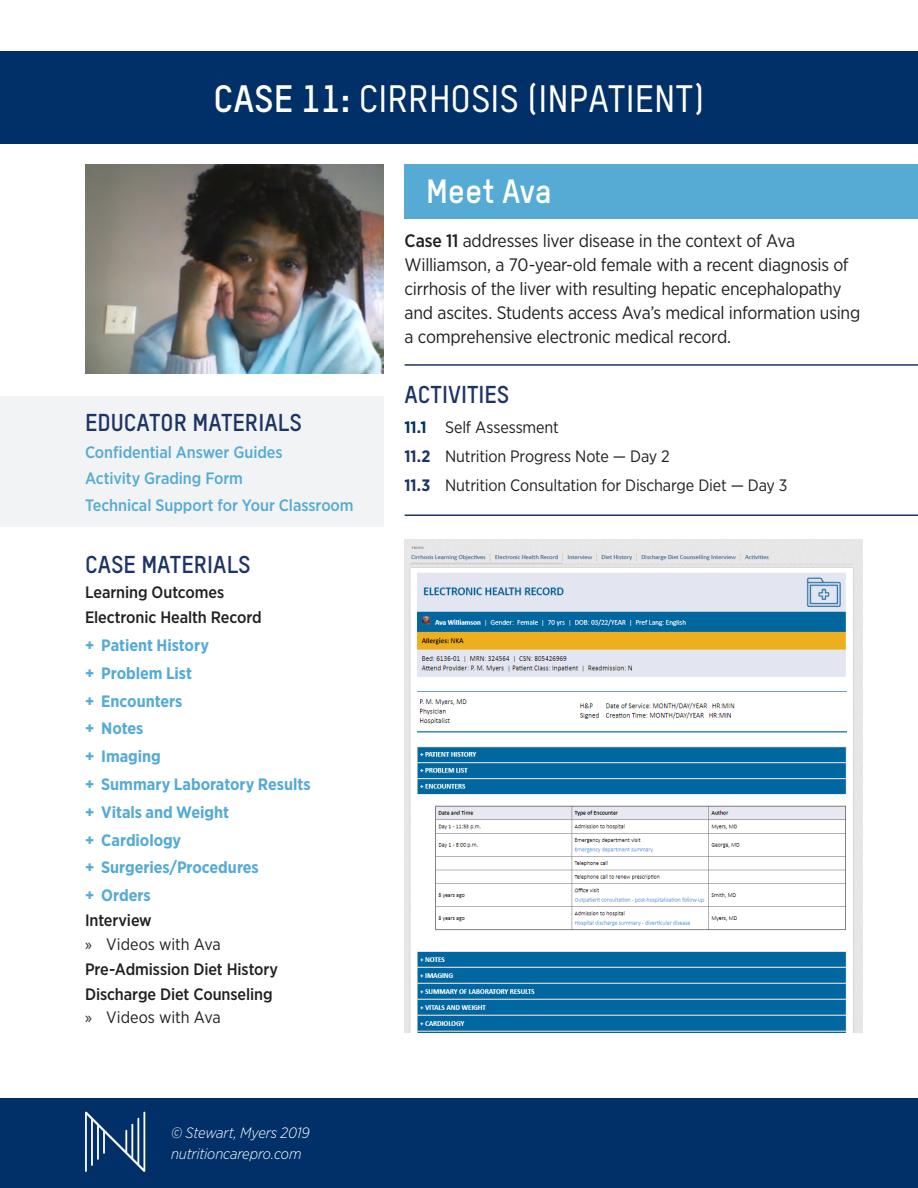
<style>
.page{position:relative;width:918px;height:1188px;background:#fff}
.page>*{position:absolute;margin:0;border:0;box-sizing:border-box;transform-origin:0 0}
.t1{font:500 37.5px "TSTAR";color:#fff}
._01_Head_02_MR{font:700 33px "TSTAR";color:#fff}
.t2{font:700 24px "TSTAR";color:#1d3465}
._02_BTxt{font:18px/24px "Gotham Narrow";letter-spacing:-.015em;color:#231f20}
._02_BTxt-2{font:700 16.5px "Gotham Narrow";letter-spacing:-.005em;color:#55abd4}
._02_BTxt-3{font:16.5px "Gotham Narrow";letter-spacing:-.01em;color:#231f20}
._02_BTxt-4{font:500 16.5px "Gotham Narrow";letter-spacing:-.005em;color:#231f20}
._02_BTxt-5{font:500 16.5px "Gotham Narrow";letter-spacing:-.005em;color:#55abd4}
.t3{font:italic 300 15px/20.1px "Gotham Narrow";letter-spacing:-.01em;color:#fff}
.s1{font-weight:700}
.s2{font-family:"Myriad Pro"}
.s3{font-weight:500}
.s4{font-weight:700;color:#003067}
.s5{font-weight:700;color:#1d3465}
</style>
<div class="page">
<div style="left:0;top:1098px;width:918px;height:90px;background:#003067"></div>
<svg style="left:85px;top:1112px;width:60px;height:60px"></svg>
<div style="left:0;top:51px;width:918px;height:93px;background:#003067"></div>
<div style="left:405px;top:165px;width:513px;height:54px;background:#55abd4"></div>
<div style="left:0;top:396px;width:383px;height:131px;background:#f2f3f4"></div>
<hr style="left:405px;top:364px;width:513px;height:2px;background:#1d3465">
<hr style="left:405px;top:514px;width:513px;height:2px;background:#1d3465">
<img style="left:85px;top:165px;width:298px;height:208px">
<img style="left:405px;top:539px;width:458px;height:494px">
<p class="t1" style="left:214px;top:75px;width:492px"><span class="s1">CASE 11:</span> CIRRHOSIS (INPATIENT)</p>
<p class="_01_Head_02_MR" style="left:426px;top:170px;width:128px">Meet Ava</p>
<p class="t2" style="left:85px;top:408px;width:218px">EDUCATOR MATERIALS</p>
<p class="_02_BTxt-5" style="left:85px;top:442px;width:199px">Confidential Answer Guides</p>
<p class="_02_BTxt-5" style="left:85px;top:468px;width:159px">Activity Grading Form</p>
<p class="_02_BTxt-5" style="left:85px;top:495px;width:270px">Technical Support for Your Classroom</p>
<p class="t2" style="left:85px;top:549px;width:167px">CASE MATERIALS</p>
<p class="_02_BTxt-4" style="left:85px;top:582px;width:141px">Learning Outcomes</p>
<p class="_02_BTxt-4" style="left:85px;top:607px;width:178px">Electronic Health Record</p>
<p class="_02_BTxt-2" style="left:85px;top:635px;width:126px">+ Patient History</p>
<p class="_02_BTxt-2" style="left:85px;top:662px;width:109px">+ Problem List</p>
<p class="_02_BTxt-2" style="left:85px;top:690px;width:99px">+ Encounters</p>
<p class="_02_BTxt-2" style="left:85px;top:718px;width:60px">+ Notes</p>
<p class="_02_BTxt-2" style="left:85px;top:746px;width:77px">+ Imaging</p>
<p class="_02_BTxt-2" style="left:85px;top:774px;width:227px">+ Summary Laboratory Results</p>
<p class="_02_BTxt-2" style="left:85px;top:801px;width:145px">+ Vitals and Weight</p>
<p class="_02_BTxt-2" style="left:85px;top:829px;width:98px">+ Cardiology</p>
<p class="_02_BTxt-2" style="left:85px;top:857px;width:175px">+ Surgeries/Procedures</p>
<p class="_02_BTxt-2" style="left:85px;top:885px;width:67px">+ Orders</p>
<p class="_02_BTxt-4" style="left:85px;top:910px;width:68px">Interview</p>
<p class="_02_BTxt-3" style="left:85px;top:934px;width:137px"><span class="s2">»</span> Videos with Ava</p>
<p class="_02_BTxt-4" style="left:85px;top:959px;width:195px">Pre-Admission Diet History</p>
<p class="_02_BTxt-4" style="left:85px;top:984px;width:189px">Discharge Diet Counseling</p>
<p class="_02_BTxt-3" style="left:85px;top:1007px;width:137px"><span class="s2">»</span> Videos with Ava</p>
<p class="t3" style="left:171px;top:1123px;width:140px">© Stewart, Myers 2019 nutritioncarepro.com</p>
<p class="_02_BTxt" style="left:405px;top:228px;width:457px"><span class="s3">Case 11</span> addresses liver disease in the context of Ava Williamson, a 70-year-old female with a recent diagnosis of cirrhosis of the liver with resulting hepatic encephalopathy and ascites. Students access Ava’s medical information using a comprehensive electronic medical record.</p>
<p class="t2" style="left:405px;top:380px;width:106px">ACTIVITIES</p>
<p class="_02_BTxt-3" style="left:405px;top:417px;width:156px"><span class="s4">11.1</span> Self Assessment</p>
<p class="_02_BTxt-3" style="left:405px;top:446px;width:267px"><span class="s5">11.2</span> Nutrition Progress Note — Day 2</p>
<p class="_02_BTxt-3" style="left:405px;top:475px;width:385px"><span class="s5">11.3</span> Nutrition Consultation for Discharge Diet — Day 3</p>
</div>
